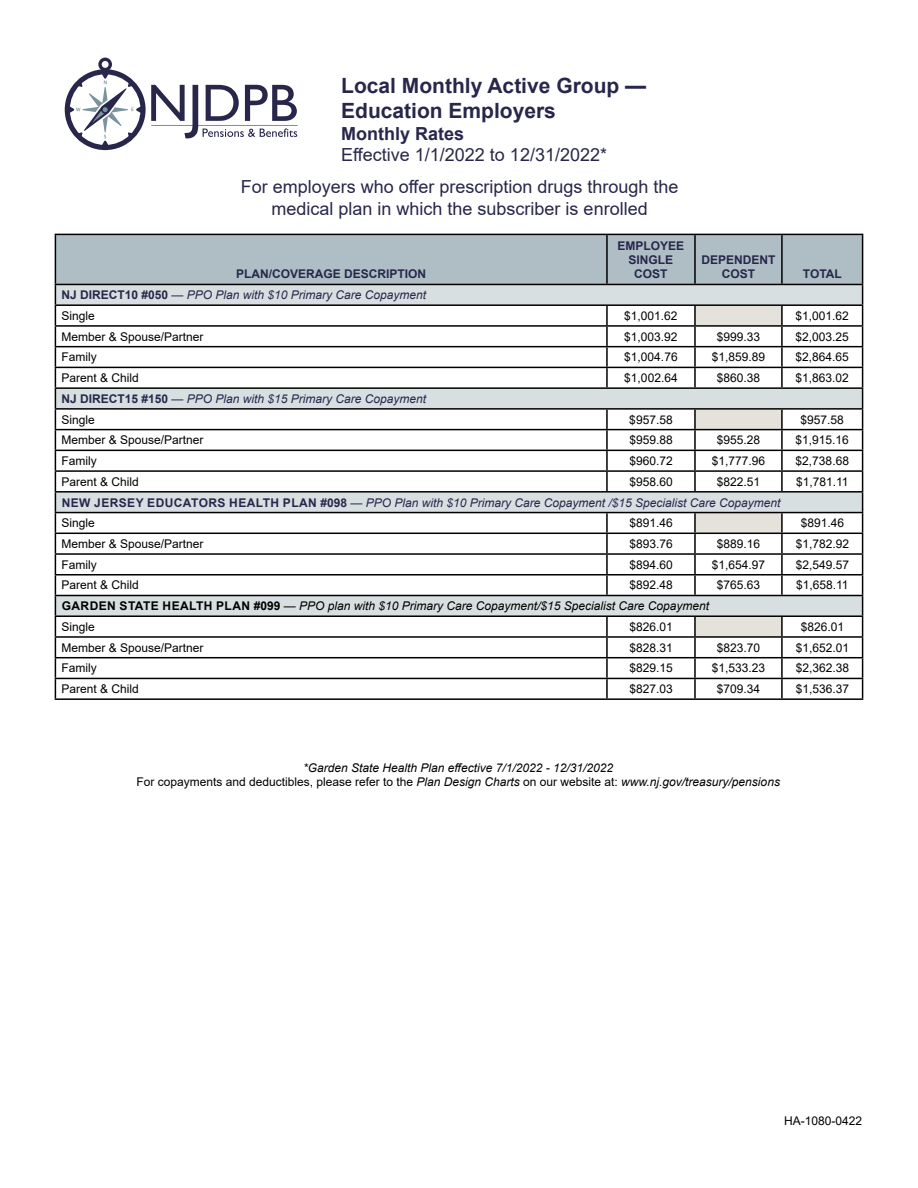
<style>
.page{position:relative;width:918px;height:1188px;background:#fff}
.page>*{position:absolute;margin:0;border:0;box-sizing:border-box;transform-origin:0 0}
.t1{font:700 21px/25.2px "Arial";color:#28274b}
.t2{font:18px/31.8px "Arial";color:#28274b}
.t3{font:700 18px "Arial";color:#28274b}
.t4{font:12px "Arial";color:#000}
.t5{font:italic 12px/20.7px "Arial";color:#000}
.t6{font:italic 12px/20.7px "Arial";color:#28274b}
.t7{font:700 12px/14.4px "Arial";color:#28274b;text-align:center}
.s1{font-weight:700;font-style:normal}
.s2{font-style:normal;color:#000}
.s3{font-style:normal}
</style>
<div class="page">
<svg style="left:65px;top:58px;width:233px;height:92px"></svg>
<svg style="left:55px;top:234px;width:808px;height:464px"></svg>
<hr style="left:55px;top:698px;width:552px;height:2px;background:#000">
<hr style="left:607px;top:698px;width:88px;height:2px;background:#000">
<hr style="left:695px;top:698px;width:87px;height:2px;background:#000">
<hr style="left:782px;top:698px;width:81px;height:2px;background:#000">
<h1 class="t1" style="left:341px;top:73px;width:306px">Local Monthly Active Group —<br>Education Employers</h1>
<h2 class="t3" style="left:341px;top:121px;width:125px">Monthly Rates</h2>
<h2 class="t2" style="left:241px;top:139px;width:439px;text-indent:101px">Effective 1/1/2022 to 12/31/2022*<br>For employers who offer prescription drugs through the</h2>
<h2 class="t2" style="left:272px;top:193px;width:378px">medical plan in which the subscriber is enrolled</h2>
<p class="t7" style="left:236px;top:267px;width:192px">PLAN/COVERAGE DESCRIPTION</p>
<p class="t7" style="left:618px;top:238px;width:68px">EMPLOYEE<br>SINGLE<br>COST</p>
<p class="t7" style="left:701px;top:253px;width:76px">DEPENDENT<br>COST</p>
<p class="t7" style="left:803px;top:267px;width:40px">TOTAL</p>
<p class="t6" style="left:61px;top:285px;width:366px"><span class="s1">NJ DIRECT10 #050</span> — PPO Plan with $10 Primary Care Copayment<br><span class="s2">Single</span></p>
<p class="t4" style="left:624px;top:307px;width:55px">$1,001.62</p>
<p class="t4" style="left:796px;top:307px;width:55px">$1,001.62</p>
<p class="t4" style="left:61px;top:328px;width:144px">Member &amp; Spouse/Partner</p>
<p class="t4" style="left:624px;top:328px;width:55px">$1,003.92</p>
<p class="t4" style="left:717px;top:328px;width:45px">$999.33</p>
<p class="t4" style="left:796px;top:328px;width:55px">$2,003.25</p>
<p class="t4" style="left:61px;top:349px;width:37px">Family</p>
<p class="t4" style="left:624px;top:349px;width:55px">$1,004.76</p>
<p class="t4" style="left:712px;top:349px;width:55px">$1,859.89</p>
<p class="t4" style="left:796px;top:349px;width:55px">$2,864.65</p>
<p class="t4" style="left:61px;top:370px;width:79px">Parent &amp; Child</p>
<p class="t4" style="left:624px;top:370px;width:55px">$1,002.64</p>
<p class="t4" style="left:717px;top:370px;width:45px">$860.38</p>
<p class="t4" style="left:796px;top:370px;width:55px">$1,863.02</p>
<p class="t6" style="left:61px;top:388px;width:366px"><span class="s1">NJ DIRECT15 #150</span> — PPO Plan with $15 Primary Care Copayment<br><span class="s2">Single</span></p>
<p class="t4" style="left:629px;top:411px;width:45px">$957.58</p>
<p class="t4" style="left:801px;top:411px;width:45px">$957.58</p>
<p class="t4" style="left:61px;top:432px;width:144px">Member &amp; Spouse/Partner</p>
<p class="t4" style="left:629px;top:432px;width:45px">$959.88</p>
<p class="t4" style="left:717px;top:432px;width:45px">$955.28</p>
<p class="t4" style="left:796px;top:432px;width:55px">$1,915.16</p>
<p class="t4" style="left:61px;top:453px;width:37px">Family</p>
<p class="t4" style="left:629px;top:453px;width:45px">$960.72</p>
<p class="t4" style="left:712px;top:453px;width:55px">$1,777.96</p>
<p class="t4" style="left:796px;top:453px;width:55px">$2,738.68</p>
<p class="t4" style="left:61px;top:473px;width:79px">Parent &amp; Child</p>
<p class="t4" style="left:629px;top:473px;width:45px">$958.60</p>
<p class="t4" style="left:717px;top:473px;width:45px">$822.51</p>
<p class="t4" style="left:796px;top:473px;width:54px">$1,781.11</p>
<p class="t6" style="left:62px;top:492px;width:721px"><span class="s1">NEW JERSEY EDUCATORS HEALTH PLAN #098</span> — PPO Plan with $10 Primary Care Copayment /$15 Specialist Care Copayment<br><span class="s2">Single</span></p>
<p class="t4" style="left:629px;top:515px;width:45px">$891.46</p>
<p class="t4" style="left:801px;top:515px;width:45px">$891.46</p>
<p class="t4" style="left:62px;top:536px;width:144px">Member &amp; Spouse/Partner</p>
<p class="t4" style="left:629px;top:536px;width:45px">$893.76</p>
<p class="t4" style="left:717px;top:536px;width:45px">$889.16</p>
<p class="t4" style="left:796px;top:536px;width:55px">$1,782.92</p>
<p class="t4" style="left:62px;top:556px;width:37px">Family</p>
<p class="t4" style="left:629px;top:556px;width:45px">$894.60</p>
<p class="t4" style="left:712px;top:556px;width:55px">$1,654.97</p>
<p class="t4" style="left:796px;top:556px;width:55px">$2,549.57</p>
<p class="t4" style="left:62px;top:577px;width:79px">Parent &amp; Child</p>
<p class="t4" style="left:629px;top:577px;width:45px">$892.48</p>
<p class="t4" style="left:717px;top:577px;width:45px">$765.63</p>
<p class="t4" style="left:796px;top:577px;width:54px">$1,658.11</p>
<p class="t5" style="left:62px;top:596px;width:649px"><span class="s1">GARDEN STATE HEALTH PLAN #099</span> — PPO plan with $10 Primary Care Copayment/$15 Specialist Care Copayment<br><span class="s3">Single</span></p>
<p class="t4" style="left:629px;top:618px;width:45px">$826.01</p>
<p class="t4" style="left:801px;top:618px;width:45px">$826.01</p>
<p class="t4" style="left:62px;top:639px;width:144px">Member &amp; Spouse/Partner</p>
<p class="t4" style="left:629px;top:639px;width:45px">$828.31</p>
<p class="t4" style="left:717px;top:639px;width:45px">$823.70</p>
<p class="t4" style="left:796px;top:639px;width:55px">$1,652.01</p>
<p class="t4" style="left:62px;top:660px;width:37px">Family</p>
<p class="t4" style="left:629px;top:660px;width:45px">$829.15</p>
<p class="t4" style="left:712px;top:660px;width:55px">$1,533.23</p>
<p class="t4" style="left:796px;top:660px;width:55px">$2,362.38</p>
<p class="t4" style="left:62px;top:681px;width:79px">Parent &amp; Child</p>
<p class="t4" style="left:629px;top:681px;width:45px">$827.03</p>
<p class="t4" style="left:717px;top:681px;width:45px">$709.34</p>
<p class="t4" style="left:796px;top:681px;width:55px">$1,536.37</p>
<p class="t5" style="left:136px;top:761px;width:645px;line-height:14.4px;text-align:center">*Garden State Health Plan effective 7/1/2022 - 12/31/2022<br><span class="s3">For copayments and deductibles, please refer to the</span> Plan Design Charts <span class="s3">on our website at:</span> www.nj.gov/treasury/pensions</p>
<p class="t4" style="left:784px;top:1113px;width:80px">HA-1080-0422</p>
</div>
